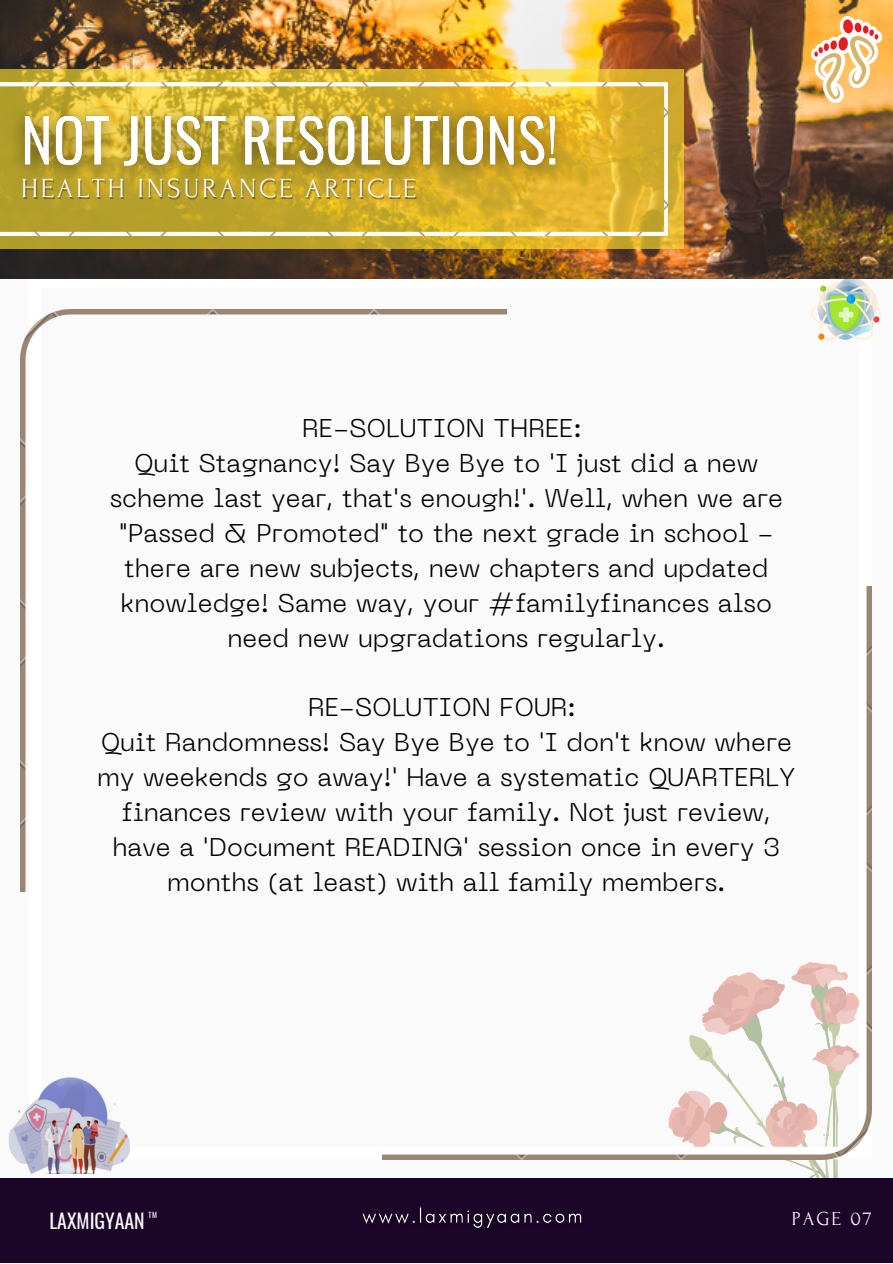
<style>
.page{position:relative;width:893px;height:1264px;background:#fff}
.page>*{position:absolute;margin:0;border:0;box-sizing:border-box;transform-origin:0 0}
.t1{font:27.6px "Forum";letter-spacing:.1em;color:#fafafa}
.t2{font:300 25.5px/34.8px "PP Neue Machina";color:#000;text-align:center}
.t3{font:19.8px "Oswald";color:#fafafa}
.t4{font:19.8px "Forum";letter-spacing:.1em;color:#fafafa}
.t5{font:7.5px "Oswald";color:#fff}
</style>
<div class="page">
<div style="left:0;top:0;width:892px;height:1262px;background:#fafafa"></div>
<svg style="left:666px;top:957px;width:206px;height:220px"></svg>
<div style="left:0;top:1177px;width:892px;height:85px;background:#1b0529"></div>
<img style="left:382px;top:586px;width:489px;height:573px">
<img style="left:811px;top:279px;width:69px;height:62px">
<img style="left:8px;top:1077px;width:122px;height:96px">
<img style="left:21px;top:310px;width:486px;height:581px">
<img style="left:362px;top:1207px;width:220px;height:21px">
<img style="left:0;top:0;width:892px;height:278px">
<svg style="left:0;top:69px;width:683px;height:180px;background:#ceaf35"></svg>
<img style="left:251px;top:82px;width:417px;height:153px">
<img style="left:0;top:71px;width:582px;height:137px">
<img style="left:0;top:82px;width:251px;height:153px">
<img style="left:811px;top:16px;width:70px;height:87px">
<p class="t1" style="left:21px;top:174px;width:397px">HEALTH INSURANCE ARTICLE</p>
<p class="t2" style="left:302px;top:413px;width:281px">RE-SOLUTION THREE:</p>
<p class="t2" style="left:110px;top:448px;width:674px">Quit Stagnancy! Say Bye Bye to 'I just did a new scheme last year, that's enough!'. Well, when we are "Passed &amp; Promoted" to the next grade in school - there are new subjects, new chapters and updated knowledge! Same way, your #familyfinances also need new upgradations regularly.</p>
<p class="t2" style="left:308px;top:692px;width:269px">RE-SOLUTION FOUR:</p>
<p class="t2" style="left:97px;top:727px;width:699px">Quit Randomness! Say Bye Bye to 'I don't know where my weekends go away!' Have a systematic QUARTERLY finances review with your family. Not just review, have a 'Document READING' session once in every 3 months (at least) with all family members.</p>
<p class="t5" style="left:148px;top:1208px;width:10px">TM</p>
<p class="t3" style="left:49px;top:1204px;width:97px">LAXMIGYAAN</p>
<p class="t4" style="left:791px;top:1208px;width:81px">PAGE 07</p>
</div>
